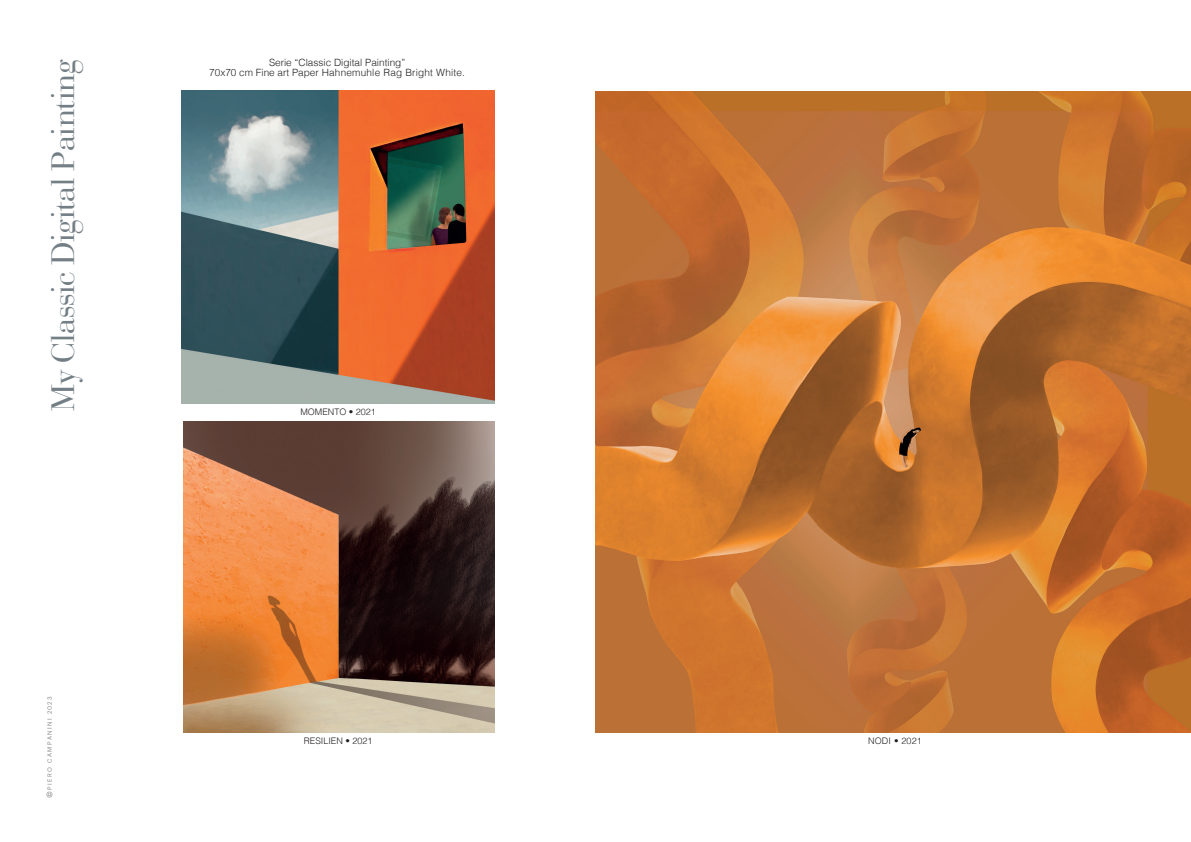
<style>
.page{position:relative;width:1191px;height:842px;background:#fff}
.page>*{position:absolute;margin:0;border:0;box-sizing:border-box;transform-origin:0 0}
.t1{font:34px "Bodoni";color:#737f85;scale:.95 1}
.t2{font:300 10px/10px "Helvetica";color:#231f20;text-align:center}
.t3{font:300 9px "Helvetica";color:#231f20}
.t4{font:300 9px "Helvetica";letter-spacing:.02em;color:#231f20}
.t5{font:6px "Graphik";letter-spacing:.24em;color:#808285}
</style>
<div class="page">
<svg style="left:46px;top:791px;width:7px;height:6px"></svg>
<img style="left:183px;top:422px;width:311px;height:311px">
<img style="left:182px;top:90px;width:312px;height:313px">
<img style="left:595px;top:91px;width:596px;height:642px">
<h1 class="t1" style="left:43px;top:411px;width:371px;rotate:-90deg">My Classic Digital Painting</h1>
<p class="t5" style="left:45px;top:790px;width:95px;rotate:-90deg">PIERO CAMPANINI 2023</p>
<p class="t2" style="left:209px;top:56px;width:257px">Serie “Classic Digital Painting”<br>70x70 cm Fine art Paper Hahnemuhle Rag Bright White.</p>
<p class="t3" style="left:300px;top:405px;width:77px">MOMENTO • 2021</p>
<p class="t3" style="left:304px;top:733px;width:70px">RESILIEN • 2021</p>
<p class="t4" style="left:868px;top:733px;width:55px">NODI • 2021</p>
</div>
